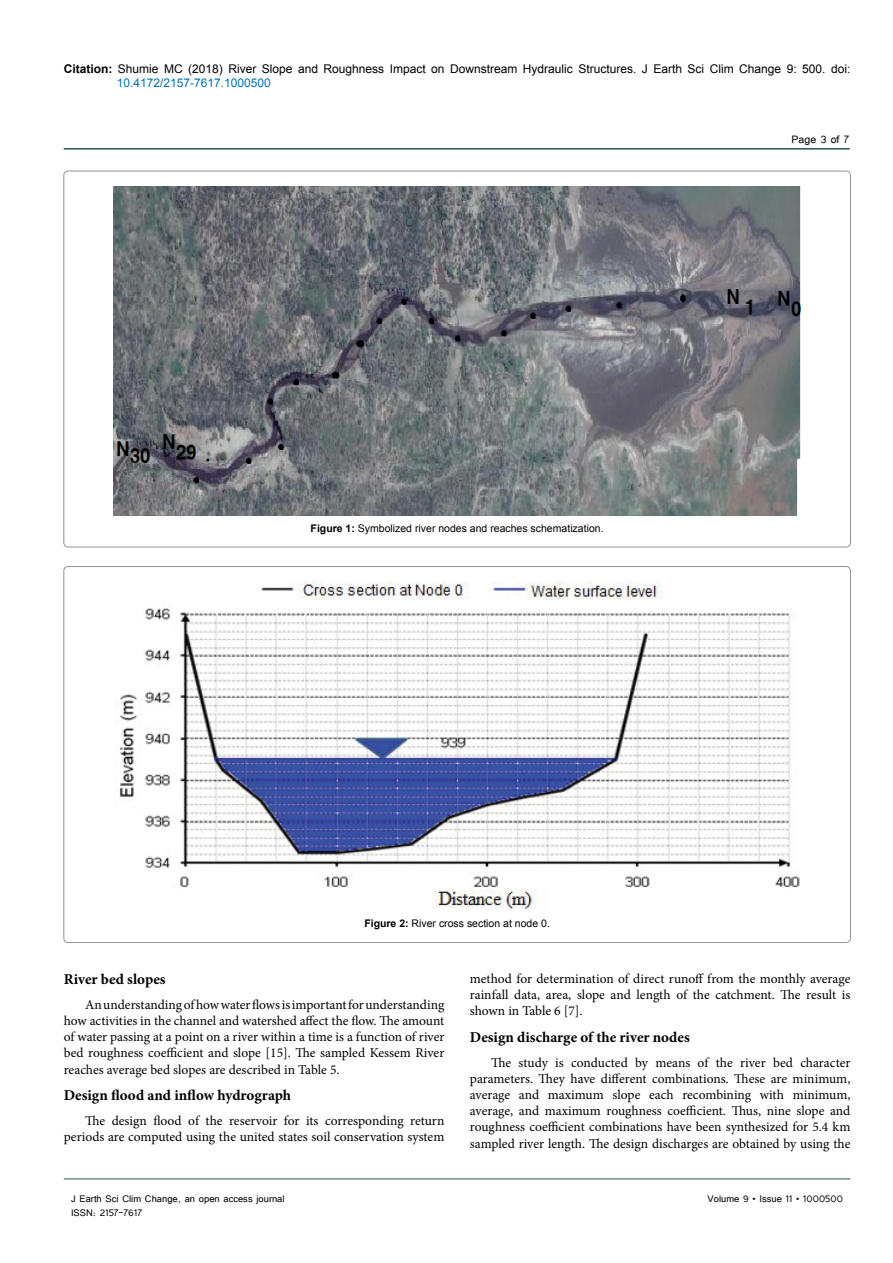
<style>
.page{position:relative;width:893px;height:1263px;background:#fff}
.page>*{position:absolute;margin:0;border:0;box-sizing:border-box;transform-origin:0 0}
.t1{font:700 15px "Minion Pro";color:#000}
.t2{font:13.5px/16.2px "Minion Pro";color:#000;text-align:justify}
.t3{font:13.5px "Tunga";color:#000}
.t4{font:12px/14.4px "Arial";color:#000}
.t5{font:12px "Tunga";color:#000}
.t6{font:10.5px "Arial";color:#000}
.s1{font-weight:700}
.s2{color:#0072bc}
</style>
<div class="page">
<hr style="left:64px;top:148px;width:786px;height:2px;background:#265150">
<hr style="left:64px;top:1179px;width:786px;height:1px;background:#265150">
<img style="left:113px;top:186px;width:688px;height:330px">
<img style="left:120px;top:582px;width:680px;height:327px">
<p class="t4" style="left:117px;top:61px;width:735px;text-indent:-53px"><span class="s1">Citation:</span> Shumie MC (2018) River Slope and Roughness Impact on Downstream Hydraulic Structures. J Earth Sci Clim Change 9: 500. doi:<br><span class="s2">10.4172/2157-7617.1000500</span></p>
<p class="t6" style="left:311px;top:521px;width:294px"><span class="s1">Figure 1:</span> Symbolized river nodes and reaches schematization.</p>
<p class="t6" style="left:364px;top:917px;width:187px"><span class="s1">Figure 2:</span> River cross section at node 0.</p>
<p class="t3" style="left:792px;top:131px;width:59px">Page 3 of 7</p>
<p class="t1" style="left:64px;top:969px;width:103px">River bed slopes</p>
<p class="t2" style="left:64px;top:996px;width:382px;text-indent:21px">An understanding of how water flows is important for understanding how activities in the channel and watershed affect the flow. The amount of water passing at a point on a river within a time is a function of river bed roughness coefficient and slope [15]. The sampled Kessem River reaches average bed slopes are described in Table 5.</p>
<p class="t1" style="left:64px;top:1085px;width:229px">Design flood and inflow hydrograph</p>
<p class="t2" style="left:64px;top:1112px;width:382px;text-align:right">The design flood of the reservoir for its corresponding return periods are computed using the united states soil conservation system</p>
<p class="t2" style="left:470px;top:971px;width:382px">method for determination of direct runoff from the monthly average rainfall data, area, slope and length of the catchment. The result is shown in Table 6 [7].</p>
<p class="t1" style="left:470px;top:1026px;width:222px">Design discharge of the river nodes</p>
<p class="t2" style="left:470px;top:1054px;width:382px;text-indent:21px">The study is conducted by means of the river bed character parameters. They have different combinations. These are minimum, average and maximum slope each recombining with minimum, average, and maximum roughness coefficient. Thus, nine slope and roughness coefficient combinations have been synthesized for 5.4 km sampled river length. The design discharges are obtained by using the</p>
<p class="t5" style="left:71px;top:1190px;width:215px">J Earth Sci Clim Change, an open access journal</p>
<p class="t5" style="left:708px;top:1190px;width:137px">Volume 9 • Issue 11 • 1000500</p>
<p class="t5" style="left:71px;top:1205px;width:73px">ISSN: 2157-7617</p>
</div>
